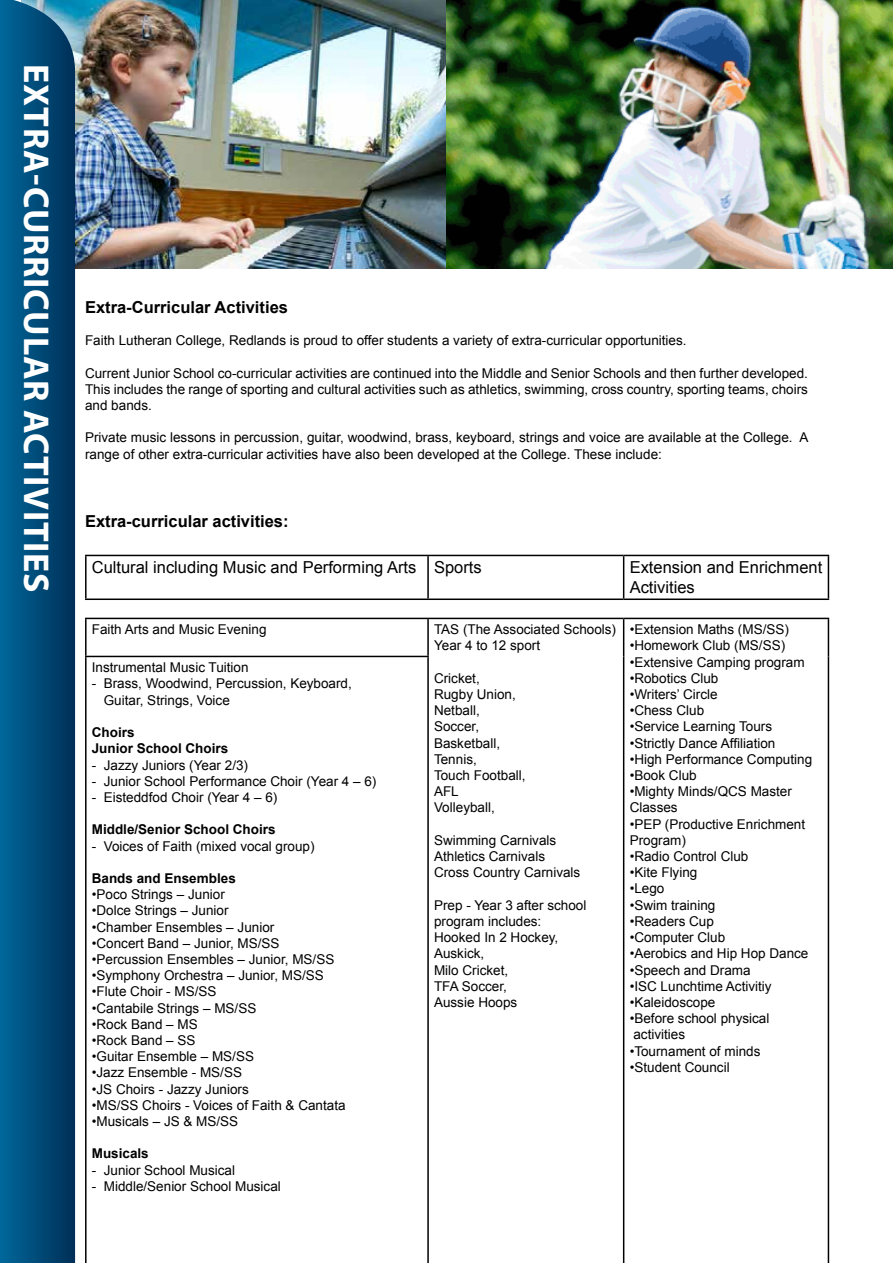
<style>
.page{position:relative;width:893px;height:1263px;background:#fff}
.page>*{position:absolute;margin:0;border:0;box-sizing:border-box;transform-origin:0 0}
.t1{font:700 36px "Myriad Pro";letter-spacing:.02em;color:#fff}
.t2{font:16.5px/19.8px "Arial";color:#000}
.t3{font:700 16.5px "Arial";color:#000}
.t4{font:13.5px/16.2px "Arial";color:#000}
.t5{font:700 13.5px/16.2px "Arial";color:#000}
</style>
<div class="page">
<img style="left:75px;top:0;width:371px;height:269px">
<hr style="left:85px;top:555px;width:343px;height:1px;background:#000">
<hr style="left:85px;top:556px;width:2px;height:42px;background:#000">
<hr style="left:428px;top:555px;width:196px;height:1px;background:#000">
<hr style="left:427px;top:556px;width:2px;height:42px;background:#000">
<hr style="left:624px;top:555px;width:205px;height:1px;background:#000">
<hr style="left:623px;top:556px;width:1px;height:42px;background:#000">
<hr style="left:828px;top:556px;width:1px;height:42px;background:#000">
<hr style="left:85px;top:598px;width:343px;height:2px;background:#000">
<hr style="left:428px;top:598px;width:196px;height:2px;background:#000">
<hr style="left:624px;top:598px;width:205px;height:2px;background:#000">
<hr style="left:85px;top:618px;width:343px;height:1px;background:#000">
<hr style="left:85px;top:619px;width:2px;height:37px;background:#000">
<hr style="left:428px;top:618px;width:196px;height:1px;background:#000">
<hr style="left:427px;top:619px;width:2px;height:37px;background:#000">
<hr style="left:624px;top:618px;width:205px;height:1px;background:#000">
<hr style="left:623px;top:619px;width:1px;height:37px;background:#000">
<hr style="left:828px;top:619px;width:1px;height:37px;background:#000">
<hr style="left:85px;top:656px;width:344px;height:1px;background:#000">
<hr style="left:85px;top:657px;width:2px;height:606px;background:#000">
<hr style="left:427px;top:657px;width:2px;height:606px;background:#000">
<hr style="left:623px;top:656px;width:1px;height:607px;background:#000">
<hr style="left:828px;top:656px;width:1px;height:607px;background:#000">
<img style="left:446px;top:0;width:447px;height:269px">
<svg style="left:0;top:0;width:75px;height:1263px;background:#014c79"></svg>
<h1 class="t1" style="left:60px;top:64px;width:530px;rotate:90deg">EXTRA-CURRICULAR ACTIVITIES</h1>
<p class="t3" style="left:85px;top:296px;width:204px">Extra-Curricular Activities</p>
<p class="t4" style="left:85px;top:333px;width:603px">Faith Lutheran College, Redlands is proud to offer students a variety of extra-curricular opportunities.</p>
<p class="t4" style="left:85px;top:365px;width:724px;text-align:justify">Current Junior School co-curricular activities are continued into the Middle and Senior Schools and then further developed.<br>This includes the range of sporting and cultural activities such as athletics, swimming, cross country, sporting teams, choirs and bands.</p>
<p class="t4" style="left:85px;top:430px;width:725px">Private music lessons in percussion, guitar, woodwind, brass, keyboard, strings and voice are available at the College. A range of other extra-curricular activities have also been developed at the College. These include:</p>
<p class="t3" style="left:85px;top:510px;width:205px">Extra-curricular activities:</p>
<p class="t2" style="left:92px;top:558px;width:391px">Cultural including Music and Performing Arts Sports</p>
<p class="t2" style="left:630px;top:558px;width:194px">Extension and Enrichment<br>Activities</p>
<p class="t4" style="left:92px;top:621px;width:176px">Faith Arts and Music Evening</p>
<p class="t4" style="left:434px;top:621px;width:184px">TAS (The Associated Schools)<br>Year 4 to 12 sport</p>
<p class="t4" style="left:434px;top:670px;width:93px">Cricket,<br>Rugby Union,<br>Netball,<br>Soccer,<br>Basketball,<br>Tennis,<br>Touch Football,<br>AFL<br>Volleyball,</p>
<p class="t4" style="left:434px;top:832px;width:148px">Swimming Carnivals<br>Athletics Carnivals<br>Cross Country Carnivals</p>
<p class="t4" style="left:434px;top:897px;width:154px">Prep - Year 3 after school program includes:<br>Hooked In 2 Hockey,<br>Auskick,<br>Milo Cricket,<br>TFA Soccer,<br>Aussie Hoops</p>
<p class="t4" style="left:630px;top:621px;width:161px">•Extension Maths (MS/SS)</p>
<p class="t4" style="left:630px;top:638px;width:157px">•Homework Club (MS/SS)</p>
<p class="t4" style="left:630px;top:654px;width:177px">•Extensive Camping program</p>
<p class="t4" style="left:630px;top:670px;width:90px">•Robotics Club</p>
<p class="t4" style="left:630px;top:686px;width:89px">•Writers’ Circle</p>
<p class="t4" style="left:630px;top:702px;width:76px">•Chess Club</p>
<p class="t4" style="left:630px;top:719px;width:144px">•Service Learning Tours</p>
<p class="t4" style="left:630px;top:735px;width:147px">•Strictly Dance Affiliation</p>
<p class="t4" style="left:630px;top:751px;width:184px">•High Performance Computing</p>
<p class="t4" style="left:630px;top:767px;width:69px">•Book Club</p>
<p class="t4" style="left:630px;top:783px;width:164px">•Mighty Minds/QCS Master<br>Classes</p>
<p class="t4" style="left:630px;top:816px;width:177px">•PEP (Productive Enrichment<br>Program)</p>
<p class="t4" style="left:630px;top:848px;width:120px">•Radio Control Club</p>
<p class="t4" style="left:630px;top:864px;width:69px">•Kite Flying</p>
<p class="t4" style="left:630px;top:881px;width:36px">•Lego</p>
<p class="t4" style="left:630px;top:897px;width:87px">•Swim training</p>
<p class="t4" style="left:630px;top:913px;width:86px">•Readers Cup</p>
<p class="t4" style="left:630px;top:929px;width:97px">•Computer Club</p>
<p class="t4" style="left:630px;top:945px;width:180px">•Aerobics and Hip Hop Dance</p>
<p class="t4" style="left:630px;top:962px;width:123px">•Speech and Drama</p>
<p class="t4" style="left:630px;top:978px;width:144px">•ISC Lunchtime Activitiy</p>
<p class="t4" style="left:630px;top:994px;width:87px">•Kaleidoscope</p>
<p class="t4" style="left:630px;top:1010px;width:141px">•Before school physical activities</p>
<p class="t4" style="left:630px;top:1043px;width:132px">•Tournament of minds</p>
<p class="t4" style="left:630px;top:1059px;width:102px">•Student Council</p>
<p class="t4" style="left:92px;top:660px;width:158px">Instrumental Music Tuition</p>
<p class="t4" style="left:104px;top:676px;width:250px;text-indent:-12px">- Brass, Woodwind, Percussion, Keyboard,<br>Guitar, Strings, Voice</p>
<p class="t5" style="left:92px;top:725px;width:138px">Choirs<br>Junior School Choirs</p>
<p class="t4" style="left:92px;top:757px;width:158px">- Jazzy Juniors (Year 2/3)</p>
<p class="t4" style="left:92px;top:773px;width:286px">- Junior School Performance Choir (Year 4 – 6)</p>
<p class="t4" style="left:92px;top:789px;width:187px">- Eisteddfod Choir (Year 4 – 6)</p>
<p class="t5" style="left:92px;top:822px;width:185px">Middle/Senior School Choirs</p>
<p class="t4" style="left:92px;top:838px;width:224px">- Voices of Faith (mixed vocal group)</p>
<p class="t5" style="left:92px;top:870px;width:146px">Bands and Ensembles</p>
<p class="t4" style="left:92px;top:886px;width:135px">•Poco Strings – Junior</p>
<p class="t4" style="left:92px;top:903px;width:138px">•Dolce Strings – Junior</p>
<p class="t4" style="left:92px;top:919px;width:184px">•Chamber Ensembles – Junior</p>
<p class="t4" style="left:92px;top:935px;width:189px">•Concert Band – Junior, MS/SS</p>
<p class="t4" style="left:92px;top:951px;width:244px">•Percussion Ensembles – Junior, MS/SS</p>
<p class="t4" style="left:92px;top:967px;width:234px">•Symphony Orchestra – Junior, MS/SS</p>
<p class="t4" style="left:92px;top:984px;width:126px">•Flute Choir - MS/SS</p>
<p class="t4" style="left:92px;top:1000px;width:166px">•Cantabile Strings – MS/SS</p>
<p class="t4" style="left:92px;top:1016px;width:108px">•Rock Band – MS</p>
<p class="t4" style="left:92px;top:1032px;width:105px">•Rock Band – SS</p>
<p class="t4" style="left:92px;top:1048px;width:164px">•Guitar Ensemble – MS/SS</p>
<p class="t4" style="left:92px;top:1065px;width:152px">•Jazz Ensemble - MS/SS</p>
<p class="t4" style="left:92px;top:1081px;width:159px">•JS Choirs - Jazzy Juniors</p>
<p class="t4" style="left:92px;top:1097px;width:255px">•MS/SS Choirs - Voices of Faith &amp; Cantata</p>
<p class="t4" style="left:92px;top:1113px;width:148px">•Musicals – JS &amp; MS/SS</p>
<p class="t5" style="left:92px;top:1146px;width:59px">Musicals</p>
<p class="t4" style="left:92px;top:1162px;width:145px">- Junior School Musical</p>
<p class="t4" style="left:92px;top:1178px;width:191px">- Middle/Senior School Musical</p>
</div>
